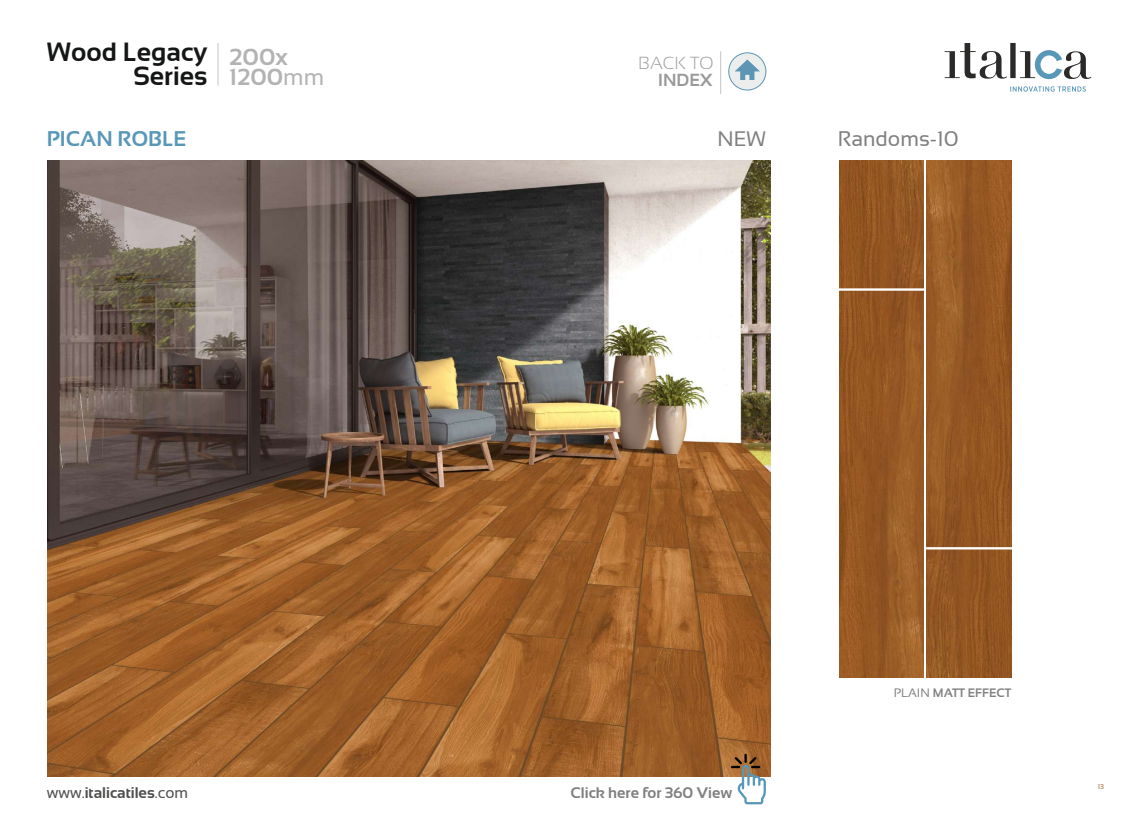
<style>
.page{position:relative;width:1134px;height:819px;background:#fff}
.page>*{position:absolute;margin:0;border:0;box-sizing:border-box;transform-origin:0 0}
.t1{font:700 26.43px/23.6px "Sansation";color:#151616;text-align:right}
.t2{font:700 23.28px/20.8px "Sansation";color:#b3b3b3}
.t3{font:700 21.35px "Sansation";color:#5797b7}
.t4{font:21.18px "Sansation";color:#808080}
.t5{font:21px "Sansation";color:#808080}
.t6{font:300 17.5px "Sansation";color:#999}
.t7{font:700 17.5px "Sansation";color:#999}
.t8{font:700 15.49px "Sansation";color:#4e4e4d}
.t9{font:700 15.31px "Sansation";color:#808080}
.t10{font:700 12.25px "Sansation";color:#818281}
.t11{font:700 7px "Sansation";color:#b1906e}
.s1{font-weight:400}
</style>
<div class="page">
<svg style="left:945px;top:43px;width:146px;height:36px"></svg>
<svg style="left:1010px;top:86px;width:76px;height:6px"></svg>
<hr style="left:218px;top:43px;width:1px;height:43px;background:#c4c4c5">
<svg style="left:728px;top:52px;width:39px;height:39px"></svg>
<hr style="left:720px;top:51px;width:1px;height:43px;background:#c4c4c5">
<img style="left:47px;top:161px;width:723px;height:615px">
<img style="left:840px;top:161px;width:83px;height:516px">
<img style="left:926px;top:161px;width:85px;height:516px">
<svg style="left:839px;top:288px;width:85px;height:3px"></svg>
<svg style="left:926px;top:547px;width:86px;height:3px"></svg>
<svg style="left:731px;top:754px;width:35px;height:50px"></svg>
<h1 class="t1" style="left:47px;top:43px;width:162px">Wood Legacy<br>Series</h1>
<h2 class="t2" style="left:229px;top:48px;width:97px">200x<br>1200<span class="s1">mm</span></h2>
<h3 class="t3" style="left:47px;top:130px;width:141px">PICAN ROBLE</h3>
<p class="t8" style="left:47px;top:786px;width:143px"><span class="s1">www.</span>italicatiles<span class="s1">.com</span></p>
<p class="t6" style="left:639px;top:56px;width:76px">BACK TO</p>
<p class="t7" style="left:658px;top:73px;width:56px">INDEX</p>
<h3 class="t5" style="left:718px;top:131px;width:50px">NEW</h3>
<h3 class="t4" style="left:838px;top:131px;width:122px">Randoms-10</h3>
<p class="t9" style="left:571px;top:787px;width:163px">Click here for 360 View</p>
<p class="t10" style="left:894px;top:688px;width:119px"><span class="s1">PLAIN</span> MATT EFFECT</p>
<p class="t11" style="left:1098px;top:784px;width:8px">13</p>
</div>
